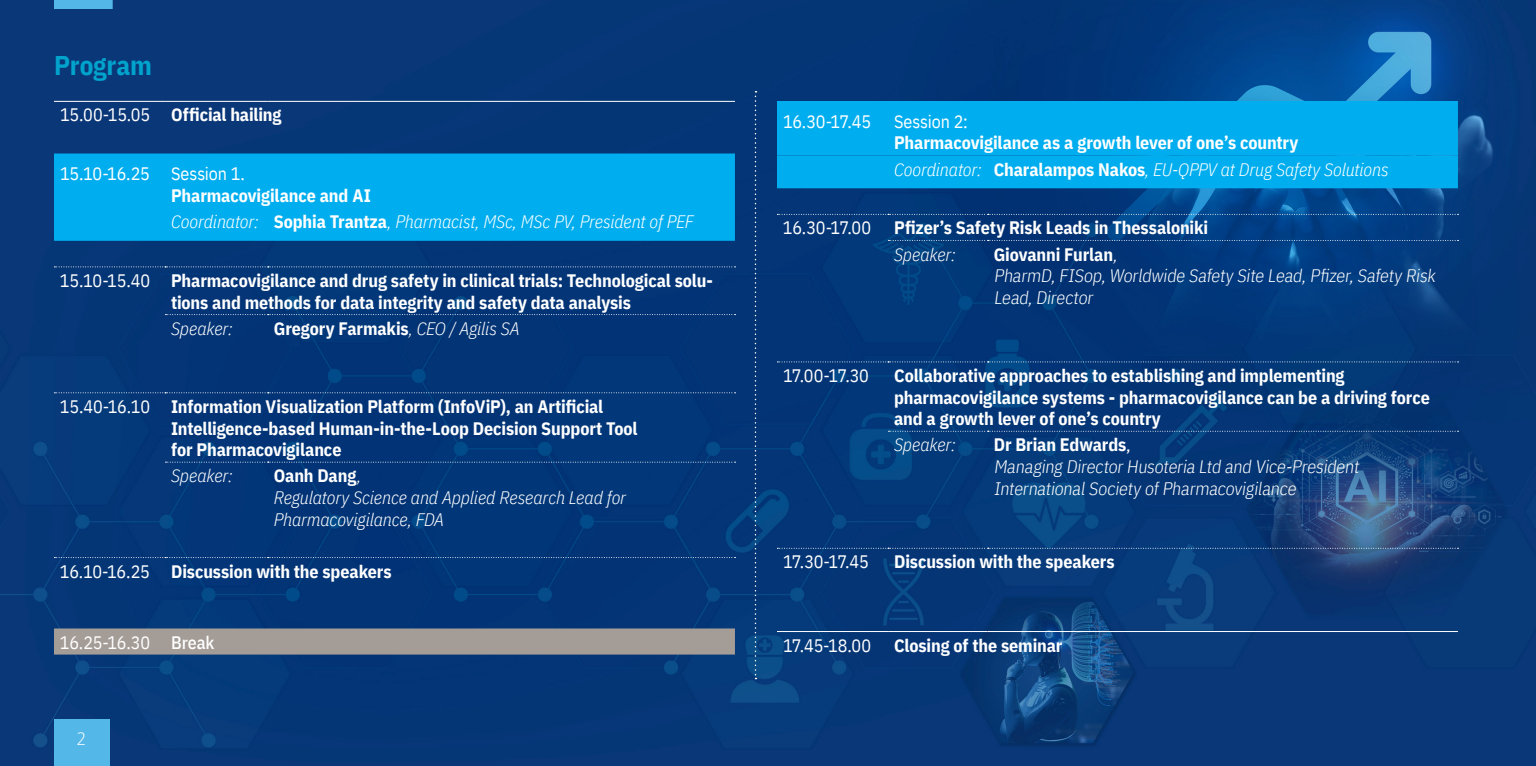
<style>
.page{position:relative;width:1536px;height:766px;background:#fff}
.page>*{position:absolute;margin:0;border:0;box-sizing:border-box;transform-origin:0 0}
.t1{font:700 27px "IBM Plex Sans Cond";letter-spacing:-.005em;color:#00a3cc}
.t2{font:700 18px/21.6px "IBM Plex Sans Cond";letter-spacing:-.01em;color:#fff}
.t3{font:italic 300 18px/21.6px "IBM Plex Sans Cond";letter-spacing:-.01em;color:#fff}
.t4{font:300 18px/21.6px "IBM Plex Sans Cond";color:#fff}
.t5{font:18px "IBM Plex Sans Cond";letter-spacing:-.015em;color:#fff}
.t6{font:100 18px "PF Catalog";color:#fff}
.s1{font-weight:400}
.s2{font-weight:700;font-style:normal}
.s3{font-weight:300;font-style:italic}
.s4{font-weight:500}
.s5{font-weight:700}
</style>
<div class="page">
<img style="left:0;top:0;width:1536px;height:765px">
<div style="left:54px;top:153px;width:681px;height:88px;background:#00aeef"></div>
<div style="left:54px;top:628px;width:681px;height:26px;background:#a49c97"></div>
<svg style="left:54px;top:392px;width:681px;height:1px"></svg>
<svg style="left:54px;top:556px;width:681px;height:1px"></svg>
<hr style="left:54px;top:101px;width:111px;height:1px;background:#fff">
<hr style="left:165px;top:101px;width:103px;height:1px;background:#fff">
<hr style="left:268px;top:101px;width:467px;height:1px;background:#fff">
<svg style="left:54px;top:266px;width:681px;height:1px"></svg>
<svg style="left:165px;top:461px;width:570px;height:1px"></svg>
<svg style="left:165px;top:314px;width:570px;height:1px"></svg>
<div style="left:777px;top:101px;width:681px;height:87px;background:#00aeef"></div>
<svg style="left:777px;top:214px;width:681px;height:1px"></svg>
<svg style="left:777px;top:361px;width:681px;height:1px"></svg>
<svg style="left:777px;top:547px;width:681px;height:1px"></svg>
<hr style="left:777px;top:630px;width:111px;height:1px;background:#fff">
<hr style="left:888px;top:630px;width:100px;height:1px;background:#fff">
<hr style="left:988px;top:630px;width:470px;height:1px;background:#fff">
<svg style="left:888px;top:430px;width:570px;height:1px"></svg>
<svg style="left:888px;top:240px;width:570px;height:1px"></svg>
<div style="left:54px;top:719px;width:55px;height:46px;background:#53b7e8"></div>
<div style="left:54px;top:0;width:59px;height:9px;background:#53b7e8"></div>
<svg style="left:755px;top:91px;width:1px;height:587px"></svg>
<h1 class="t1" style="left:54px;top:44px;width:99px">Program</h1>
<p class="t2" style="left:60px;top:103px;width:223px"><span class="s1">15.00-15.05</span> Official hailing</p>
<p class="t5" style="left:60px;top:160px;width:186px">15.10-16.25 Session 1.</p>
<p class="t3" style="left:171px;top:181px;width:524px;line-height:26.1px"><span class="s2">Pharmacovigilance and AI<br></span>Coordinator: <span class="s2">Sophia Trantza</span>, Pharmacist, MSc, MSc PV, President of PEF</p>
<p class="t2" style="left:171px;top:268px;width:543px;text-indent:-111px"><span class="s1">15.10-15.40</span> Pharmacovigilance and drug safety in clinical trials: Technological solu&shy;tions and methods for data integrity and safety data analysis</p>
<p class="t3" style="left:171px;top:316px;width:63px">Speaker:</p>
<p class="t2" style="left:274px;top:316px;width:247px">Gregory Farmakis<span class="s3">, CEO / Agilis SA</span></p>
<p class="t2" style="left:171px;top:394px;width:468px;text-indent:-111px"><span class="s1">15.40-16.10</span> Information Visualization Platform (InfoViP), an Artificial<br>Intelligence-based Human-in-the-Loop Decision Support Tool for Pharmacovigilance</p>
<p class="t3" style="left:171px;top:463px;width:63px">Speaker:</p>
<p class="t3" style="left:274px;top:463px;width:354px"><span class="s2">Oanh Dang</span>,<br>Regulatory Science and Applied Research Lead for<br>Pharmacovigilance, FDA</p>
<p class="t2" style="left:60px;top:558px;width:333px"><span class="s1">16.10-16.25</span> Discussion with the speakers</p>
<p class="t5" style="left:60px;top:627px;width:156px">16.25-16.30 <span class="s4">Break</span></p>
<p class="t6" style="left:77px;top:729px;width:10px">2</p>
<p class="t5" style="left:783px;top:107px;width:90px">16.30-17.45</p>
<p class="t5" style="left:894px;top:107px;width:75px">Session 2:</p>
<p class="t2" style="left:894px;top:128px;width:496px;line-height:26.1px">Pharmacovigilance as a growth lever of one’s country<br><span class="s3">Coordinator:</span> Charalampos Nakos<span class="s3">, EU-QPPV at Drug Safety Solutions</span></p>
<p class="t5" style="left:783px;top:214px;width:90px">16.30-17.00</p>
<p class="t2" style="left:894px;top:215px;width:316px">Pfizer’s Safety Risk Leads in Thessaloniki</p>
<p class="t3" style="left:894px;top:241px;width:63px">Speaker:</p>
<p class="t4" style="left:994px;top:241px;width:446px"><span class="s5">Giovanni Furlan</span>,<br>PharmD,FISop,Worldwide Safety Site Lead,Pfizer,Safety Risk<br>Lead,Director</p>
<p class="t5" style="left:783px;top:361px;width:88px">17.00-17.30</p>
<p class="t2" style="left:894px;top:363px;width:537px">Collaborative approaches to establishing and implementing pharmacovigilance systems - pharmacovigilance can be a driving force and a growth lever of one’s country</p>
<p class="t3" style="left:894px;top:432px;width:63px">Speaker:</p>
<p class="t4" style="left:994px;top:432px;width:370px"><span class="s5">Dr Brian Edwards</span><span class="s1">,<br></span>Managing DirectorHusoteria Ltd and Vice-President<br>InternationalSociety ofPharmacovigilance</p>
<p class="t5" style="left:783px;top:547px;width:87px">17.30-17.45</p>
<p class="t2" style="left:894px;top:549px;width:222px">Discussion with the speakers</p>
<p class="t5" style="left:783px;top:630px;width:90px">17.45-18.00</p>
<p class="t2" style="left:894px;top:632px;width:170px">Closing of the seminar</p>
</div>
